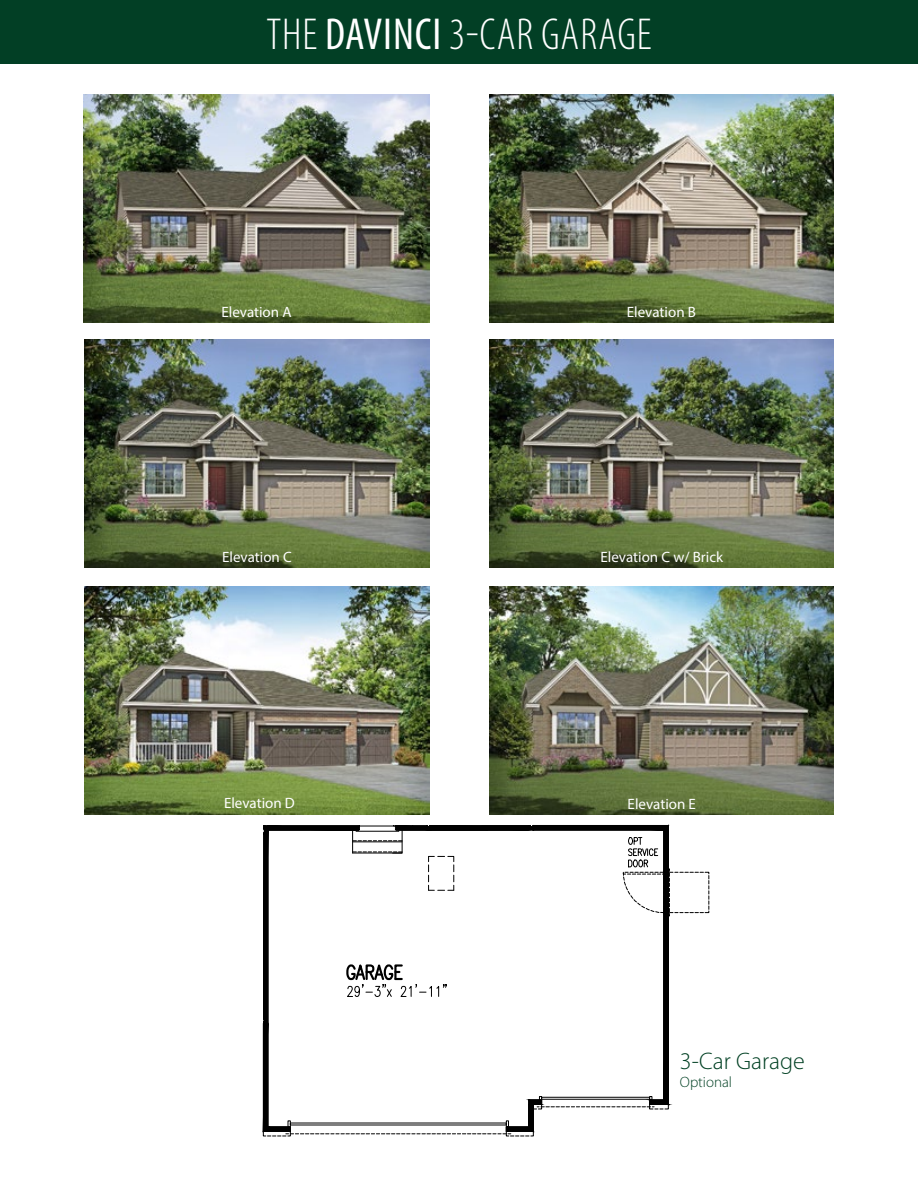
<style>
.page{position:relative;width:918px;height:1188px;background:#fff}
.page>*{position:absolute;margin:0;border:0;box-sizing:border-box;transform-origin:0 0}
.t1{font:300 condensed 45px "Myriad Pro";letter-spacing:.02em;color:#fff}
.t2{font:300 24px "Myriad Pro";color:#004023}
.t3{font:15px "Myriad Pro";color:#fff}
.t4{font:300 15px "Myriad Pro";color:#004023}
.s1{font-weight:400}
</style>
<div class="page">
<svg style="left:264px;top:826px;width:446px;height:311px"></svg>
<img style="left:85px;top:340px;width:344px;height:228px">
<img style="left:84px;top:94px;width:345px;height:228px">
<div style="left:0;top:0;width:918px;height:64px;background:#023f25"></div>
<img style="left:490px;top:94px;width:344px;height:228px">
<img style="left:490px;top:340px;width:344px;height:228px">
<img style="left:85px;top:587px;width:344px;height:228px">
<img style="left:490px;top:587px;width:344px;height:228px">
<div style="left:292px;top:883px;width:87px;height:50px;background:#fff"></div>
<h1 class="t1" style="left:266px;top:10px;width:387px">THE <span class="s1">DAVINCI</span> 3-CAR GARAGE</h1>
<p class="t3" style="left:221px;top:303px;width:72px">Elevation A</p>
<p class="t3" style="left:627px;top:303px;width:71px">Elevation B</p>
<p class="t3" style="left:222px;top:548px;width:71px">Elevation C</p>
<p class="t3" style="left:601px;top:548px;width:124px">Elevation C w/ Brick</p>
<p class="t3" style="left:224px;top:794px;width:72px">Elevation D</p>
<p class="t3" style="left:628px;top:795px;width:70px">Elevation E</p>
<h2 class="t2" style="left:680px;top:1047px;width:126px">3-Car Garage</h2>
<p class="t4" style="left:680px;top:1073px;width:54px">Optional</p>
</div>
